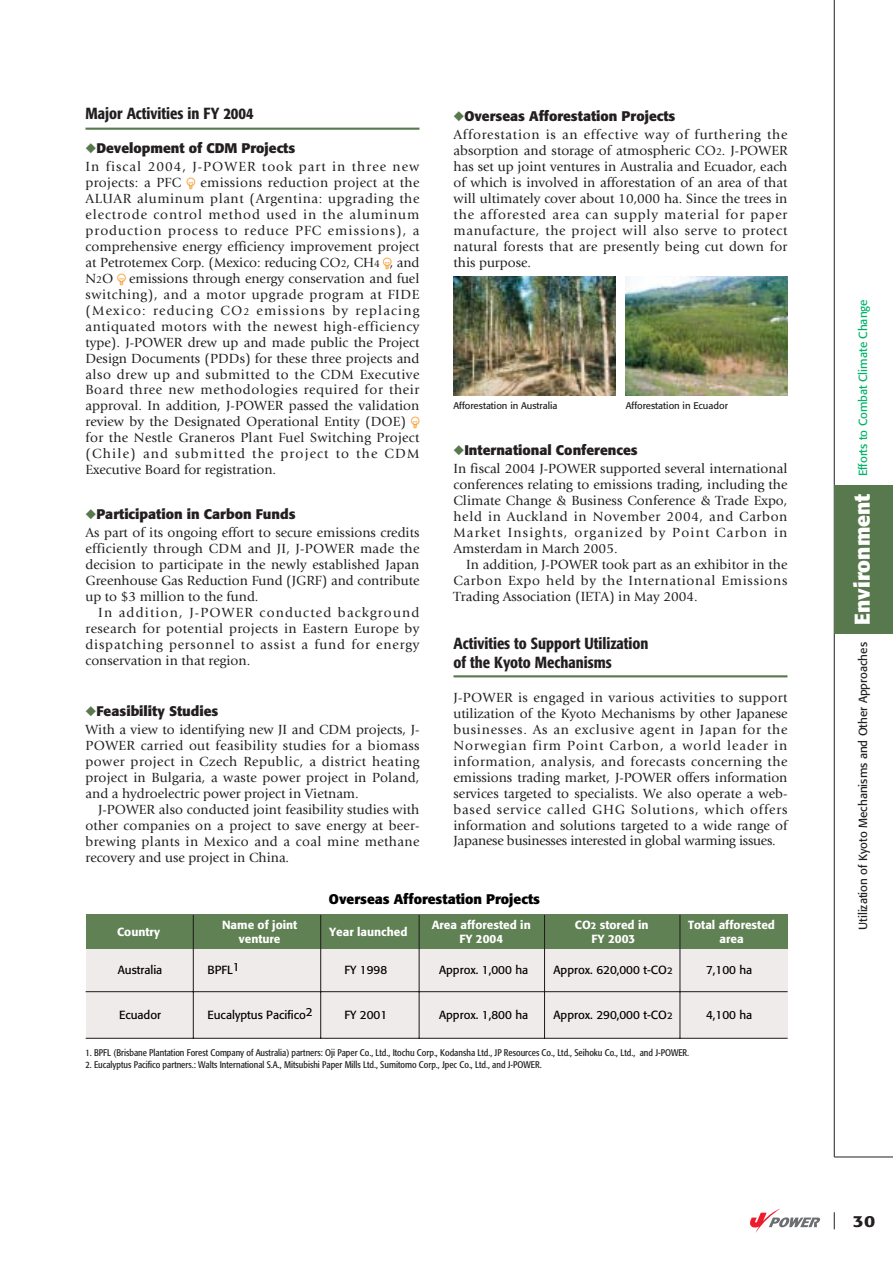
<style>
.page{position:relative;width:893px;height:1262px;background:#fff}
.page>*{position:absolute;margin:0;border:0;box-sizing:border-box;transform-origin:0 0}
.t1{font:500 condensed 15.9px/19.2px "Formata";color:#231f20}
.t2{font:500 15.9px "Formata";color:#231f20;scale:1.2 1}
.t3{font:13.8px/15.9px "Giovanni";color:#231f20;text-align:justify}
.t4{font:700 13.8px "Formata";color:#231f20}
.t5{font:700 13.8px "Formata";color:#000}
.t6{font:11.7px "Formata";color:#000}
.t7{font:500 11.7px/13.5px "Formata";color:#fff;text-align:center}
.t8{font:11.7px "Formata";color:#231f20}
.t9{font:11.7px "Formata";color:#00b26b}
.t10{font:condensed 9.6px "Formata";color:#231f20}
.t11{font:9.6px "Formata";color:#231f20}
.s1{color:#58784d}
.s2{font-family:"Denki";font-size:11.7px;color:#f7931d}
.s3{font-size:10.65px}
.s4{font-size:9.6px}
.s5{font-weight:700;font-size:21.3px;color:#fff}
</style>
<div class="page">
<hr style="left:834px;top:0;width:1px;height:1157px;background:#231f20">
<hr style="left:834px;top:1156px;width:58px;height:1px;background:#231f20">
<svg style="left:750px;top:1208px;width:70px;height:25px"></svg>
<svg style="left:834px;top:1212px;width:1px;height:17px"></svg>
<hr style="left:85px;top:128px;width:334px;height:2px;background:#58784d">
<hr style="left:453px;top:675px;width:334px;height:2px;background:#58784d">
<img style="left:453px;top:276px;width:162px;height:119px">
<img style="left:625px;top:276px;width:162px;height:119px">
<div style="left:86px;top:915px;width:701px;height:123px;background:#efebea"></div>
<div style="left:86px;top:915px;width:701px;height:34px;background:#608153"></div>
<hr style="left:86px;top:991px;width:701px;height:1px;background:#1e1a1b">
<hr style="left:86px;top:1038px;width:701px;height:1px;background:#1e1a1b">
<hr style="left:193px;top:915px;width:1px;height:123px;background:#1e1a1b">
<hr style="left:320px;top:915px;width:1px;height:123px;background:#1e1a1b">
<hr style="left:419px;top:915px;width:1px;height:123px;background:#1e1a1b">
<hr style="left:544px;top:915px;width:1px;height:123px;background:#1e1a1b">
<hr style="left:679px;top:915px;width:1px;height:123px;background:#1e1a1b">
<div style="left:834px;top:485px;width:58px;height:149px;background:#58784d"></div>
<p class="t1" style="left:85px;top:105px;width:170px">Major Activities in FY 2004</p>
<p class="t4" style="left:85px;top:142px;width:211px"><span class="s1">◆</span>Development of CDM Projects</p>
<p class="t3" style="left:85px;top:160px;width:335px">In fiscal 2004, J-POWER took part in three new projects: a PFC <span class="s2">A</span> emissions reduction project at the ALUAR aluminum plant (Argentina: upgrading the electrode control method used in the aluminum production process to reduce PFC emissions), a comprehensive energy efficiency improvement project at Petrotemex Corp. (Mexico: reducing CO<span class="s3">2</span>, CH<span class="s3">4</span> <span class="s2">A</span>, and N<span class="s3">2</span>O <span class="s2">A</span> emissions through energy conservation and fuel switching), and a motor upgrade program at FIDE (Mexico: reducing CO<span class="s3">2</span> emissions by replacing antiquated motors with the newest high-efficiency type). J-POWER drew up and made public the Project Design Documents (PDDs) for these three projects and also drew up and submitted to the CDM Executive Board three new methodologies required for their approval. In addition, J-POWER passed the validation review by the Designated Operational Entity (DOE) <span class="s2">A </span>for the Nestle Graneros Plant Fuel Switching Project (Chile) and submitted the project to the CDM Executive Board for registration.</p>
<p class="t4" style="left:85px;top:508px;width:212px"><span class="s1">◆</span>Participation in Carbon Funds</p>
<p class="t3" style="left:85px;top:526px;width:335px">As part of its ongoing effort to secure emissions credits efficiently through CDM and JI, J-POWER made the decision to participate in the newly established Japan Greenhouse Gas Reduction Fund (JGRF) and contribute up to $3 million to the fund.</p>
<p class="t3" style="left:85px;top:606px;width:335px;text-indent:13px">In addition, J-POWER conducted background research for potential projects in Eastern Europe by dispatching personnel to assist a fund for energy conservation in that region.</p>
<p class="t4" style="left:85px;top:705px;width:134px"><span class="s1">◆</span>Feasibility Studies</p>
<p class="t3" style="left:85px;top:722px;width:335px">With a view to identifying new JI and CDM projects, J-POWER carried out feasibility studies for a biomass power project in Czech Republic, a district heating project in Bulgaria, a waste power project in Poland, and a hydroelectric power project in Vietnam.</p>
<p class="t3" style="left:85px;top:802px;width:335px;text-indent:13px">J-POWER also conducted joint feasibility studies with other companies on a project to save energy at beer&shy;brewing plants in Mexico and a coal mine methane recovery and use project in China.</p>
<p class="t4" style="left:453px;top:110px;width:223px"><span class="s1">◆</span>Overseas Afforestation Projects</p>
<p class="t3" style="left:453px;top:128px;width:335px">Afforestation is an effective way of furthering the absorption and storage of atmospheric CO<span class="s3">2</span>. J-POWER has set up joint ventures in Australia and Ecuador, each of which is involved in afforestation of an area of that will ultimately cover about 10,000 ha. Since the trees in the afforested area can supply material for paper manufacture, the project will also serve to protect natural forests that are presently being cut down for this purpose.</p>
<p class="t11" style="left:453px;top:401px;width:106px">Afforestation in Australia</p>
<p class="t11" style="left:625px;top:401px;width:104px">Afforestation in Ecuador</p>
<p class="t4" style="left:453px;top:444px;width:186px"><span class="s1">◆</span>International Conferences</p>
<p class="t3" style="left:453px;top:462px;width:335px">In fiscal 2004 J-POWER supported several international conferences relating to emissions trading, including the Climate Change &amp; Business Conference &amp; Trade Expo, held in Auckland in November 2004, and Carbon Market Insights, organized by Point Carbon in Amsterdam in March 2005.</p>
<p class="t3" style="left:453px;top:558px;width:335px;text-indent:13px">In addition, J-POWER took part as an exhibitor in the Carbon Expo held by the International Emissions Trading Association (IETA) in May 2004.</p>
<p class="t1" style="left:453px;top:635px;width:196px">Activities to Support Utilization of the Kyoto Mechanisms</p>
<p class="t3" style="left:453px;top:690px;width:335px">J-POWER is engaged in various activities to support utilization of the Kyoto Mechanisms by other Japanese businesses. As an exclusive agent in Japan for the Norwegian firm Point Carbon, a world leader in information, analysis, and forecasts concerning the emissions trading market, J-POWER offers information services targeted to specialists. We also operate a web&shy;based service called GHG Solutions, which offers information and solutions targeted to a wide range of Japanese businesses interested in global warming issues.</p>
<p class="t5" style="left:329px;top:893px;width:213px">Overseas Afforestation Projects</p>
<p class="t7" style="left:117px;top:926px;width:44px">Country</p>
<p class="t7" style="left:222px;top:919px;width:77px">Name of joint venture</p>
<p class="t7" style="left:329px;top:926px;width:80px">Year launched</p>
<p class="t7" style="left:432px;top:919px;width:100px">Area afforested in<br>FY 2004</p>
<p class="t7" style="left:575px;top:919px;width:75px">CO<span class="s4">2</span> stored in<br>FY 2003</p>
<p class="t7" style="left:688px;top:919px;width:88px">Total afforested area</p>
<p class="t6" style="left:118px;top:964px;width:46px">Australia</p>
<p class="t6" style="left:207px;top:964px;width:34px">BPFL1</p>
<p class="t6" style="left:207px;top:1009px;width:107px">Eucalyptus Pacifico2</p>
<p class="t6" style="left:706px;top:964px;width:48px">7,100 ha</p>
<p class="t6" style="left:439px;top:964px;width:91px">Approx. 1,000 ha</p>
<p class="t6" style="left:439px;top:1009px;width:91px">Approx. 1,800 ha</p>
<p class="t6" style="left:553px;top:964px;width:121px">Approx. 620,000 t-CO<span class="s4">2</span></p>
<p class="t6" style="left:553px;top:1009px;width:121px">Approx. 290,000 t-CO<span class="s4">2</span></p>
<p class="t6" style="left:344px;top:964px;width:44px">FY 1998</p>
<p class="t6" style="left:344px;top:1009px;width:44px">FY 2001</p>
<p class="t6" style="left:119px;top:1009px;width:44px">Ecuador</p>
<p class="t6" style="left:706px;top:1009px;width:48px">4,100 ha</p>
<p class="t10" style="left:85px;top:1049px;width:605px">1. BPFL (Brisbane Plantation Forest Company of Australia) partners: Oji Paper Co., Ltd., Itochu Corp., Kodansha Ltd., JP Resources Co., Ltd., Seihoku Co., Ltd., and J-POWER.</p>
<p class="t10" style="left:85px;top:1060px;width:457px">2. Eucalyptus Pacifico partners.: Walts International S.A., Mitsubishi Paper Mills Ltd., Sumitomo Corp., Jpec Co., Ltd., and J-POWER.</p>
<p class="t9" style="left:857px;top:476px;width:179px;rotate:-90deg">Efforts to Combat Climate Change</p>
<p class="t8" style="left:857px;top:930px;width:438px;rotate:-90deg">Utilization of Kyoto Mechanisms and Other Approaches <span class="s5">Environment</span></p>
<p class="t2" style="left:852px;top:1214px;width:20px">30</p>
</div>
